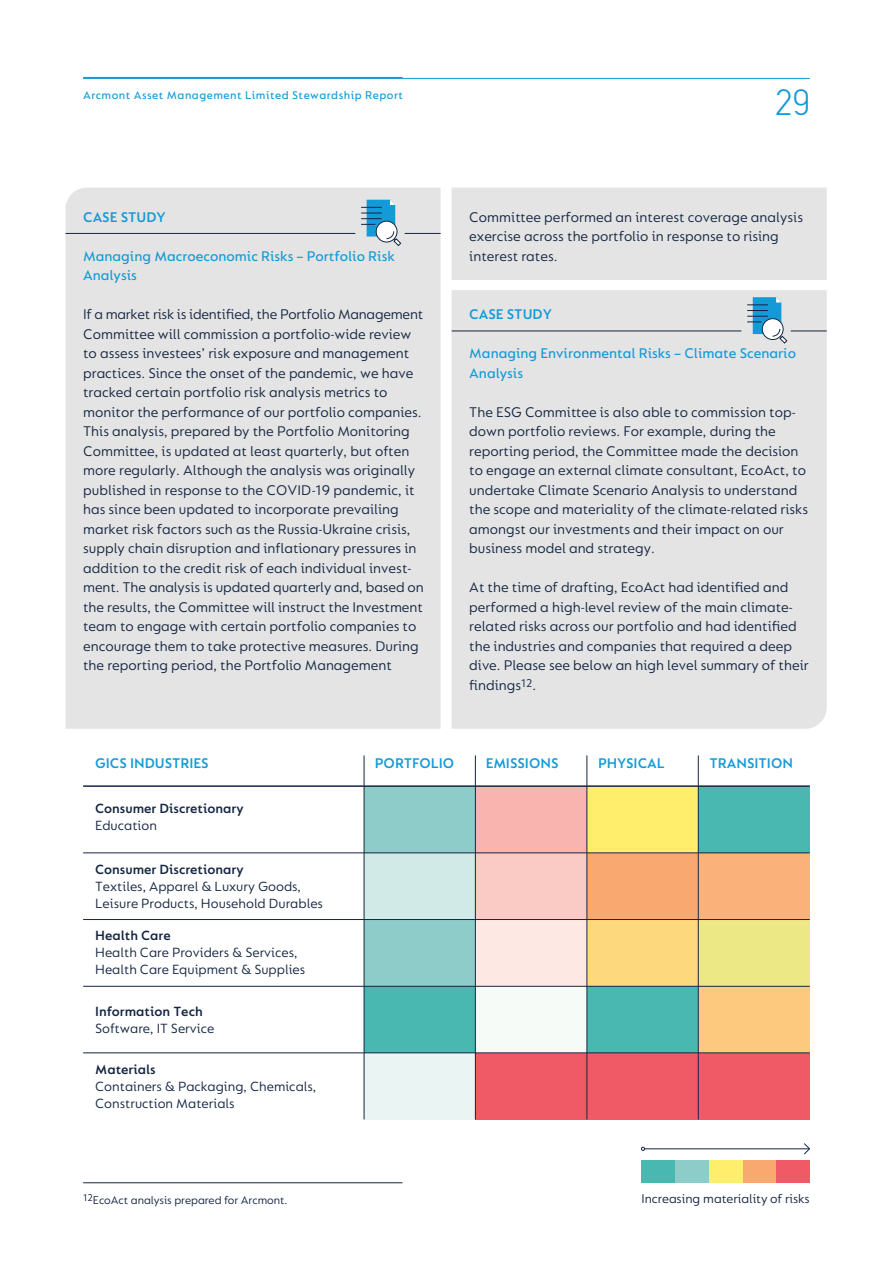
<style>
.page{position:relative;width:893px;height:1263px;background:#fff}
.page>*{position:absolute;margin:0;border:0;box-sizing:border-box;transform-origin:0 0}
.t1{font:300 36px "CF Din";color:#139ad7}
.t2{font:15px/19.5px "FS Lucas Pro";color:#152642}
.t3{font:500 15px/19.5px "FS Lucas Pro";color:#139ad7}
.t4{font:600 15px "FS Lucas Pro";color:#139ad7}
.t5{font:14.25px/17.1px "FS Lucas Pro";color:#152642}
.t6{font:600 14.25px "FS Lucas Pro";color:#152642}
.t7{font:13.5px "FS Lucas Pro";color:#152642}
.t8{font:500 12px "FS Lucas Pro";letter-spacing:.04em;color:#139ad7}
.t9{font:12px "FS Lucas Pro";color:#152642}
</style>
<div class="page">
<div style="left:65px;top:188px;width:376px;height:541px;background:#e4e4e4"></div>
<div style="left:452px;top:188px;width:375px;height:541px;background:#e4e4e4"></div>
<hr style="left:405px;top:233px;width:36px;height:1px;background:#152642">
<hr style="left:65px;top:233px;width:290px;height:1px;background:#152642">
<svg style="left:361px;top:200px;width:41px;height:46px;background:#88bbd4"></svg>
<hr style="left:83px;top:78px;width:727px;height:1px;background:#139ad7">
<hr style="left:791px;top:331px;width:36px;height:1px;background:#152642">
<hr style="left:452px;top:331px;width:289px;height:1px;background:#152642">
<svg style="left:747px;top:297px;width:41px;height:47px;background:#89bcd5"></svg>
<hr style="left:83px;top:77px;width:319px;height:1px;background:#139ad7">
<div style="left:587px;top:1053px;width:111px;height:66px;background:#f05a67"></div>
<div style="left:698px;top:1053px;width:112px;height:66px;background:#f05a67"></div>
<div style="left:364px;top:1053px;width:112px;height:66px;background:#e9f4f3"></div>
<div style="left:475px;top:1053px;width:112px;height:66px;background:#f05a67"></div>
<div style="left:587px;top:986px;width:111px;height:67px;background:#49b8b1"></div>
<div style="left:698px;top:986px;width:112px;height:67px;background:#fdc97f"></div>
<div style="left:364px;top:986px;width:112px;height:67px;background:#49b8b1"></div>
<div style="left:475px;top:986px;width:112px;height:67px;background:#f6fbf7"></div>
<div style="left:587px;top:919px;width:111px;height:67px;background:#fed87d"></div>
<div style="left:698px;top:919px;width:112px;height:67px;background:#ebe885"></div>
<div style="left:364px;top:919px;width:112px;height:67px;background:#8eccc9"></div>
<div style="left:475px;top:919px;width:112px;height:67px;background:#fde8e4"></div>
<div style="left:587px;top:853px;width:111px;height:66px;background:#f9a86f"></div>
<div style="left:698px;top:853px;width:112px;height:66px;background:#fab27a"></div>
<div style="left:364px;top:853px;width:112px;height:66px;background:#d1e9e7"></div>
<div style="left:475px;top:853px;width:112px;height:66px;background:#facbc5"></div>
<div style="left:364px;top:786px;width:112px;height:67px;background:#8eccc9"></div>
<div style="left:475px;top:786px;width:112px;height:67px;background:#f9b4af"></div>
<div style="left:587px;top:786px;width:111px;height:67px;background:#ffee6c"></div>
<div style="left:698px;top:786px;width:112px;height:67px;background:#49b8b1"></div>
<hr style="left:83px;top:785px;width:727px;height:2px;background:#152642">
<hr style="left:364px;top:755px;width:1px;height:364px;background:#152642">
<hr style="left:475px;top:755px;width:1px;height:364px;background:#152642">
<hr style="left:587px;top:755px;width:1px;height:364px;background:#152642">
<hr style="left:698px;top:755px;width:1px;height:364px;background:#152642">
<hr style="left:83px;top:853px;width:727px;height:1px;background:#152642">
<hr style="left:83px;top:1052px;width:727px;height:1px;background:#152642">
<hr style="left:83px;top:986px;width:727px;height:1px;background:#152642">
<hr style="left:83px;top:919px;width:727px;height:1px;background:#152642">
<div style="left:447px;top:280px;width:403px;height:10px;background:#fff"></div>
<div style="left:776px;top:1160px;width:34px;height:22px;background:#f05a67"></div>
<div style="left:742px;top:1160px;width:34px;height:22px;background:#f9a86f"></div>
<div style="left:709px;top:1160px;width:33px;height:22px;background:#ffee6c"></div>
<div style="left:675px;top:1160px;width:34px;height:22px;background:#8eccc9"></div>
<div style="left:641px;top:1160px;width:34px;height:22px;background:#49b8b1"></div>
<hr style="left:643px;top:1148px;width:166px;height:1px;background:#152642">
<svg style="left:804px;top:1143px;width:6px;height:11px"></svg>
<hr style="left:83px;top:1182px;width:319px;height:1px;background:#152642">
<p class="t8" style="left:83px;top:88px;width:321px">Arcmont Asset Management Limited Stewardship Report</p>
<h1 class="t1" style="left:776px;top:83px;width:35px">29</h1>
<p class="t4" style="left:83px;top:208px;width:84px">CASE STUDY</p>
<p class="t3" style="left:83px;top:246px;width:313px">Managing Macroeconomic Risks – Portfolio Risk<br>Analysis</p>
<p class="t2" style="left:83px;top:304px;width:342px">If a market risk is identified, the Portfolio Management Committee will commission a portfolio-wide review to assess investees’ risk exposure and management practices. Since the onset of the pandemic, we have tracked certain portfolio risk analysis metrics to monitor the performance of our portfolio companies.<br>This analysis, prepared by the Portfolio Monitoring Committee, is updated at least quarterly, but often more regularly. Although the analysis was originally published in response to the COVID-19 pandemic, it has since been updated to incorporate prevailing market risk factors such as the Russia-Ukraine crisis, supply chain disruption and inflationary pressures in addition to the credit risk of each individual invest&shy;ment. The analysis is updated quarterly and, based on the results, the Committee will instruct the Investment team to engage with certain portfolio companies to encourage them to take protective measures. During the reporting period, the Portfolio Management</p>
<p class="t2" style="left:469px;top:207px;width:335px">Committee performed an interest coverage analysis exercise across the portfolio in response to rising interest rates.</p>
<p class="t4" style="left:469px;top:306px;width:84px">CASE STUDY</p>
<p class="t3" style="left:469px;top:343px;width:328px">Managing Environmental Risks – Climate Scenario<br>Analysis</p>
<p class="t2" style="left:469px;top:402px;width:340px">The ESG Committee is also able to commission top&shy;down portfolio reviews. For example, during the reporting period, the Committee made the decision to engage an external climate consultant, EcoAct, to undertake Climate Scenario Analysis to understand the scope and materiality of the climate-related risks amongst our investments and their impact on our business model and strategy.</p>
<p class="t2" style="left:469px;top:577px;width:341px">At the time of drafting, EcoAct had identified and performed a high-level review of the main climate&shy;related risks across our portfolio and had identified the industries and companies that required a deep dive. Please see below an high level summary of their findings<sup>12</sup>.</p>
<p class="t4" style="left:95px;top:754px;width:115px">GICS INDUSTRIES</p>
<p class="t4" style="left:375px;top:754px;width:81px">PORTFOLIO</p>
<p class="t4" style="left:486px;top:754px;width:74px">EMISSIONS</p>
<p class="t4" style="left:598px;top:754px;width:68px">PHYSICAL</p>
<p class="t4" style="left:709px;top:754px;width:85px">TRANSITION</p>
<p class="t6" style="left:95px;top:800px;width:150px">Consumer Discretionary</p>
<p class="t5" style="left:95px;top:816px;width:63px">Education</p>
<p class="t6" style="left:95px;top:861px;width:150px">Consumer Discretionary</p>
<p class="t5" style="left:95px;top:877px;width:229px">Textiles, Apparel &amp; Luxury Goods,<br>Leisure Products, Household Durables</p>
<p class="t6" style="left:95px;top:927px;width:77px">Health Care</p>
<p class="t5" style="left:95px;top:944px;width:212px">Health Care Providers &amp; Services,<br>Health Care Equipment &amp; Supplies</p>
<p class="t6" style="left:95px;top:1003px;width:109px">Information Tech</p>
<p class="t5" style="left:95px;top:1019px;width:121px">Software, IT Service</p>
<p class="t6" style="left:95px;top:1061px;width:62px">Materials</p>
<p class="t5" style="left:95px;top:1077px;width:223px">Containers &amp; Packaging, Chemicals,<br>Construction Materials</p>
<p class="t9" style="left:83px;top:1193px;width:206px"><sup>12</sup>EcoAct analysis prepared for Arcmont.</p>
<p class="t7" style="left:641px;top:1191px;width:170px">Increasing materiality of risks</p>
</div>
